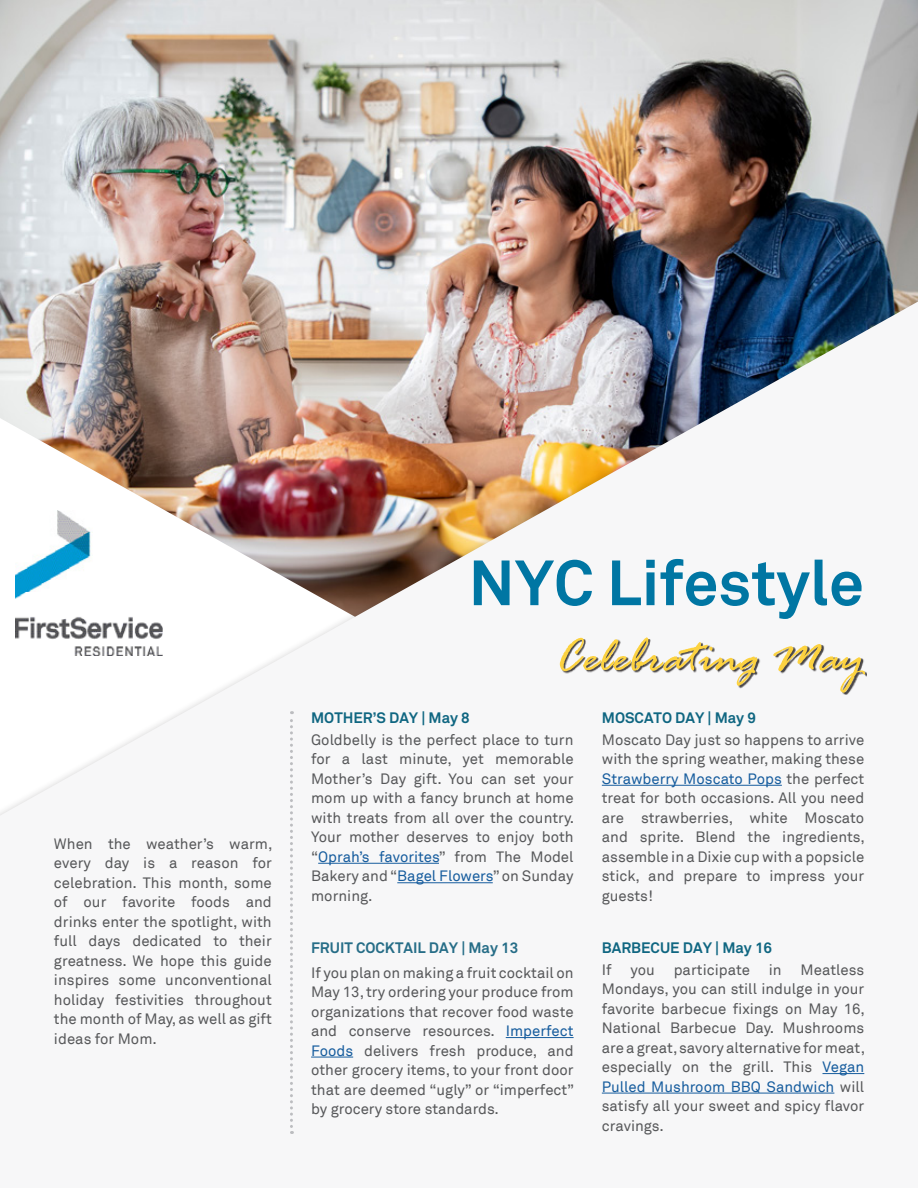
<style>
.page{position:relative;width:918px;height:1188px;background:#fff}
.page>*{position:absolute;margin:0;border:0;box-sizing:border-box;transform-origin:0 0}
.t1{font:700 63px "Akkurat";color:#0076a3}
.t2{font:italic 51px "Rage";color:#fcd240}
.t3{font:15px/19.5px "Akkurat";color:#57585a;text-align:justify}
.t4{font:700 15px "Akkurat";color:#0f6681}
.t5{font:700 15px "Akkurat";color:#266d87}
.s1{color:#175d9e}
</style>
<div class="page">
<img style="left:0;top:0;width:918px;height:287px">
<img style="left:0;top:302px;width:917px;height:832px">
<img style="left:15px;top:511px;width:148px;height:145px">
<hr style="left:318px;top:863px;width:121px;height:1px;background:#175d9e">
<hr style="left:397px;top:882px;width:96px;height:1px;background:#175d9e">
<svg style="left:290px;top:711px;width:3px;height:423px"></svg>
<hr style="left:506px;top:1037px;width:68px;height:1px;background:#175d9e">
<hr style="left:311px;top:1057px;width:42px;height:1px;background:#175d9e">
<hr style="left:602px;top:785px;width:180px;height:1px;background:#175d9e">
<div style="left:561px;top:639px;width:306px;height:55px;background:#231f20;opacity:.82"></div>
<hr style="left:822px;top:1073px;width:42px;height:1px;background:#175d9e">
<hr style="left:602px;top:1093px;width:232px;height:1px;background:#175d9e">
<p class="t3" style="left:54px;top:834px;width:220px">When the weather’s warm, every day is a reason for celebration. This month, some of our favorite foods and drinks enter the spotlight, with full days dedicated to their greatness. We hope this guide inspires some unconventional holiday festivities throughout the month of May, as well as gift ideas for Mom.</p>
<p class="t1" style="left:469px;top:543px;width:397px">NYC Lifestyle</p>
<p class="t4" style="left:311px;top:708px;width:160px">MOTHER’S DAY | May 8</p>
<p class="t2" style="left:555px;top:629px;width:311px">Celebrating May</p>
<p class="t4" style="left:602px;top:708px;width:156px">MOSCATO DAY | May 9</p>
<p class="t3" style="left:311px;top:730px;width:265px">Goldbelly is the perfect place to turn for a last minute, yet memorable Mother’s Day gift. You can set your mom up with a fancy brunch at home with treats from all over the country.<br>Your mother deserves to enjoy both “<span class="s1">Oprah’s favorites</span>” from The Model Bakery and “<span class="s1">Bagel Flowers</span>” on Sunday morning.</p>
<p class="t5" style="left:311px;top:938px;width:209px">FRUIT COCKTAIL DAY | May 13</p>
<p class="t3" style="left:311px;top:963px;width:265px">If you plan on making a fruit cocktail on May 13, try ordering your produce from organizations that recover food waste and conserve resources. <span class="s1">Imperfect Foods</span> delivers fresh produce, and other grocery items, to your front door that are deemed “ugly” or “imperfect” by grocery store standards.</p>
<p class="t3" style="left:602px;top:730px;width:265px">Moscato Day just so happens to arrive with the spring weather, making these <span class="s1">Strawberry Moscato Pops</span> the perfect treat for both occasions. All you need are strawberries, white Moscato and sprite. Blend the ingredients, assemble in a Dixie cup with a popsicle stick, and prepare to impress your guests!</p>
<p class="t4" style="left:602px;top:938px;width:172px">BARBECUE DAY | May 16</p>
<p class="t3" style="left:602px;top:960px;width:11px">If</p>
<p class="t3" style="left:631px;top:960px;width:26px">you</p>
<p class="t3" style="left:674px;top:960px;width:78px">participate</p>
<p class="t3" style="left:769px;top:960px;width:14px">in</p>
<p class="t3" style="left:602px;top:960px;width:265px;text-indent:199px">Meatless Mondays, you can still indulge in your favorite barbecue fixings on May 16, National Barbecue Day. Mushrooms are a great, savory alternative for meat, especially on the grill. This <span class="s1">Vegan Pulled Mushroom BBQ Sandwich</span> will satisfy all your sweet and spicy flavor cravings.</p>
</div>
